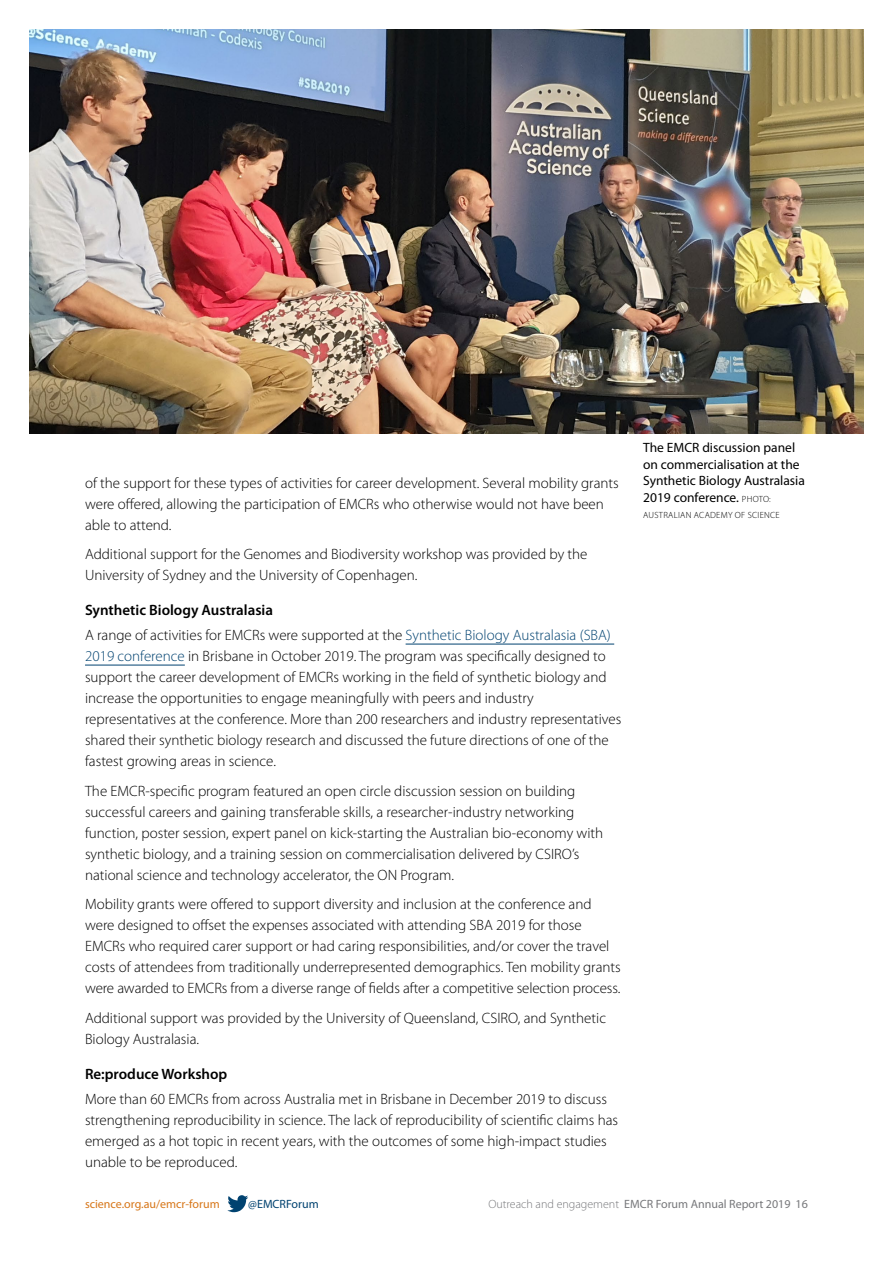
<style>
.page{position:relative;width:893px;height:1263px;background:#fff}
.page>*{position:absolute;margin:0;border:0;box-sizing:border-box;transform-origin:0 0}
.t1{font:300 15px/21px "Myriad Pro";color:#000}
.t2{font:600 15px "Myriad Pro";color:#000}
.t3{font:13.5px/16.5px "Myriad Pro";color:#000}
.t4{font:12px "Myriad Pro";color:#77787b}
.t5{font:12px "Myriad Pro";color:#d7771a}
.t6{font:12px "Myriad Pro";color:#004270}
.t7{font:300 9px "Myriad Pro";letter-spacing:.03em;color:#000}
.s1{font-weight:600}
.s2{color:#004270}
.s3{font-weight:300;font-size:9px}
.s4{font-weight:300}
</style>
<div class="page">
<hr style="left:406px;top:644px;width:208px;height:1px;background:#004270">
<hr style="left:85px;top:665px;width:100px;height:1px;background:#004270">
<img style="left:30px;top:30px;width:833px;height:404px">
<svg style="left:227px;top:1195px;width:21px;height:17px"></svg>
<p class="t1" style="left:85px;top:472px;width:535px">of the support for these types of activities for career development. Several mobility grants were offered, allowing the participation of EMCRs who otherwise would not have been able to attend.</p>
<p class="t1" style="left:85px;top:544px;width:504px">Additional support for the Genomes and Biodiversity workshop was provided by the<br>University of Sydney and the University of Copenhagen.</p>
<p class="t1" style="left:85px;top:598px;width:527px;line-height:25.2px"><span class="s1">Synthetic Biology Australasia<br></span>A range of activities for EMCRs were supported at the <span class="s2">Synthetic Biology Australasia (SBA)</span></p>
<p class="t1" style="left:85px;top:646px;width:538px"><span class="s2">2019 conference</span> in Brisbane in October 2019. The program was specifically designed to support the career development of EMCRs working in the field of synthetic biology and increase the opportunities to engage meaningfully with peers and industry representatives at the conference. More than 200 researchers and industry representatives shared their synthetic biology research and discussed the future directions of one of the fastest growing areas in science.</p>
<p class="t1" style="left:85px;top:780px;width:520px">The EMCR-specific program featured an open circle discussion session on building successful careers and gaining transferable skills, a researcher-industry networking function, poster session, expert panel on kick-starting the Australian bio-economy with synthetic biology, and a training session on commercialisation delivered by CSIRO’s national science and technology accelerator, the ON Program.</p>
<p class="t1" style="left:85px;top:894px;width:537px">Mobility grants were offered to support diversity and inclusion at the conference and were designed to offset the expenses associated with attending SBA 2019 for those EMCRs who required carer support or had caring responsibilities, and/or cover the travel costs of attendees from traditionally underrepresented demographics. Ten mobility grants were awarded to EMCRs from a diverse range of fields after a competitive selection process.</p>
<p class="t1" style="left:85px;top:1007px;width:522px">Additional support was provided by the University of Queensland, CSIRO, and Synthetic<br>Biology Australasia.</p>
<p class="t2" style="left:85px;top:1065px;width:144px">Re:produce Workshop</p>
<p class="t1" style="left:85px;top:1089px;width:535px">More than 60 EMCRs from across Australia met in Brisbane in December 2019 to discuss strengthening reproducibility in science. The lack of reproducibility of scientific claims has emerged as a hot topic in recent years, with the outcomes of some high-impact studies unable to be reproduced.</p>
<p class="t3" style="left:643px;top:440px;width:163px">The EMCR discussion panel on commercialisation at the<br>Synthetic Biology Australasia<br>2019 conference. <span class="s3">PHOTO:</span></p>
<p class="t7" style="left:643px;top:510px;width:138px">AUSTRALIAN ACADEMY OF SCIENCE</p>
<p class="t5" style="left:85px;top:1197px;width:136px">science.org.au/emcr-forum</p>
<p class="t6" style="left:248px;top:1197px;width:72px">@EMCRForum</p>
<p class="t4" style="left:488px;top:1197px;width:321px"><span class="s4">Outreach and engagement</span> EMCR Forum Annual Report 2019 16</p>
</div>
